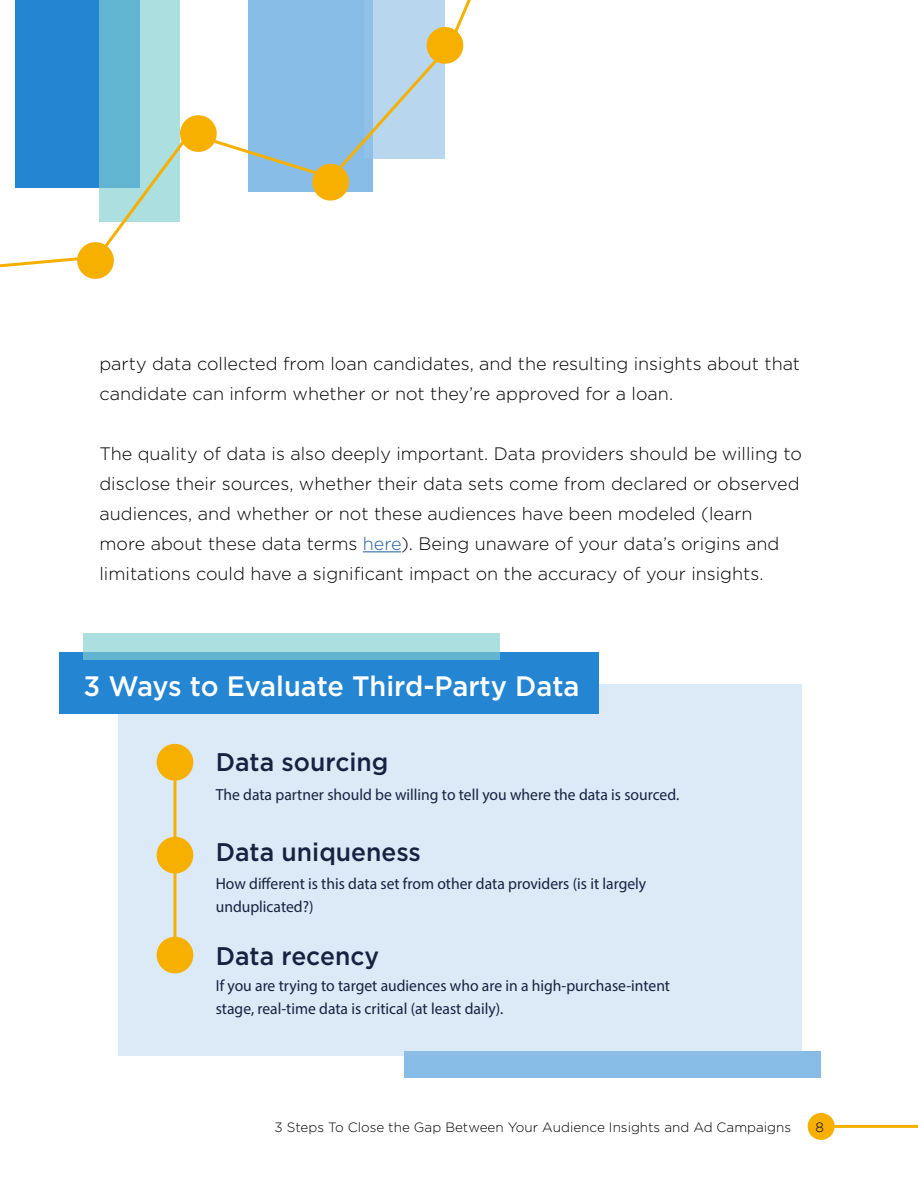
<style>
.page{position:relative;width:918px;height:1188px;background:#fff}
.page>*{position:absolute;margin:0;border:0;box-sizing:border-box;transform-origin:0 0}
.t1{font:500 28.05px "Gotham";letter-spacing:-.005em;color:#fff}
.t2{font:500 25.5px "Gotham";color:#172140}
.t3{font:300 18px/30px "Gotham";color:#000}
.t4{font:16.05px/22.5px "Myriad Pro";color:#172140}
.t5{font:300 13.5px "Gotham";color:#000}
.s1{color:#215e9e}
</style>
<div class="page">
<div style="left:404px;top:1051px;width:417px;height:27px;background:#86bce6"></div>
<div style="left:118px;top:685px;width:684px;height:371px;background:#dceaf7"></div>
<hr style="left:173px;top:749px;width:3px;height:212px;background:#f7b000">
<div style="left:60px;top:652px;width:539px;height:61px;background:#2485d2"></div>
<svg style="left:0;top:0;width:471px;height:268px"></svg>
<svg style="left:424px;top:25px;width:42px;height:41px"></svg>
<svg style="left:310px;top:162px;width:41px;height:41px;background:#e2be54"></svg>
<svg style="left:178px;top:113px;width:41px;height:41px"></svg>
<svg style="left:75px;top:240px;width:41px;height:39px"></svg>
<hr style="left:363px;top:551px;width:38px;height:1px;background:#215e9e">
<div style="left:156px;top:836px;width:38px;height:38px;background:#f7b000;border-radius:50%"></div>
<div style="left:156px;top:936px;width:38px;height:38px;background:#f7b000;border-radius:50%"></div>
<div style="left:156px;top:743px;width:38px;height:38px;background:#f7b000;border-radius:50%"></div>
<svg style="left:84px;top:633px;width:416px;height:27px;background:#95d2db"></svg>
<hr style="left:828px;top:1125px;width:90px;height:3px;background:#f7b000">
<svg style="left:807px;top:1112px;width:29px;height:28px"></svg>
<p class="t3" style="left:99px;top:348px;width:702px">party data collected from loan candidates, and the resulting insights about that candidate can inform whether or not they’re approved for a loan.</p>
<p class="t3" style="left:99px;top:438px;width:704px">The quality of data is also deeply important. Data providers should be willing to disclose their sources, whether their data sets come from declared or observed audiences, and whether or not these audiences have been modeled (learn more about these data terms <span class="s1">here</span>). Being unaware of your data’s origins and limitations could have a significant impact on the accuracy of your insights.</p>
<h1 class="t1" style="left:84px;top:668px;width:497px">3 Ways to Evaluate Third-Party Data</h1>
<h2 class="t2" style="left:216px;top:745px;width:174px">Data sourcing</h2>
<p class="t4" style="left:216px;top:783px;width:465px">The data partner should be willing to tell you where the data is sourced.</p>
<h2 class="t2" style="left:216px;top:835px;width:207px">Data uniqueness</h2>
<p class="t4" style="left:216px;top:873px;width:432px">How different is this data set from other data providers (is it largely unduplicated?)</p>
<h2 class="t2" style="left:216px;top:939px;width:165px">Data recency</h2>
<p class="t4" style="left:216px;top:974px;width:456px">If you are trying to target audiences who are in a high-purchase-intent stage, real-time data is critical (at least daily).</p>
<p class="t5" style="left:274px;top:1119px;width:518px">3 Steps To Close the Gap Between Your Audience Insights and Ad Campaigns</p>
<p class="t5" style="left:815px;top:1119px;width:10px">8</p>
</div>
